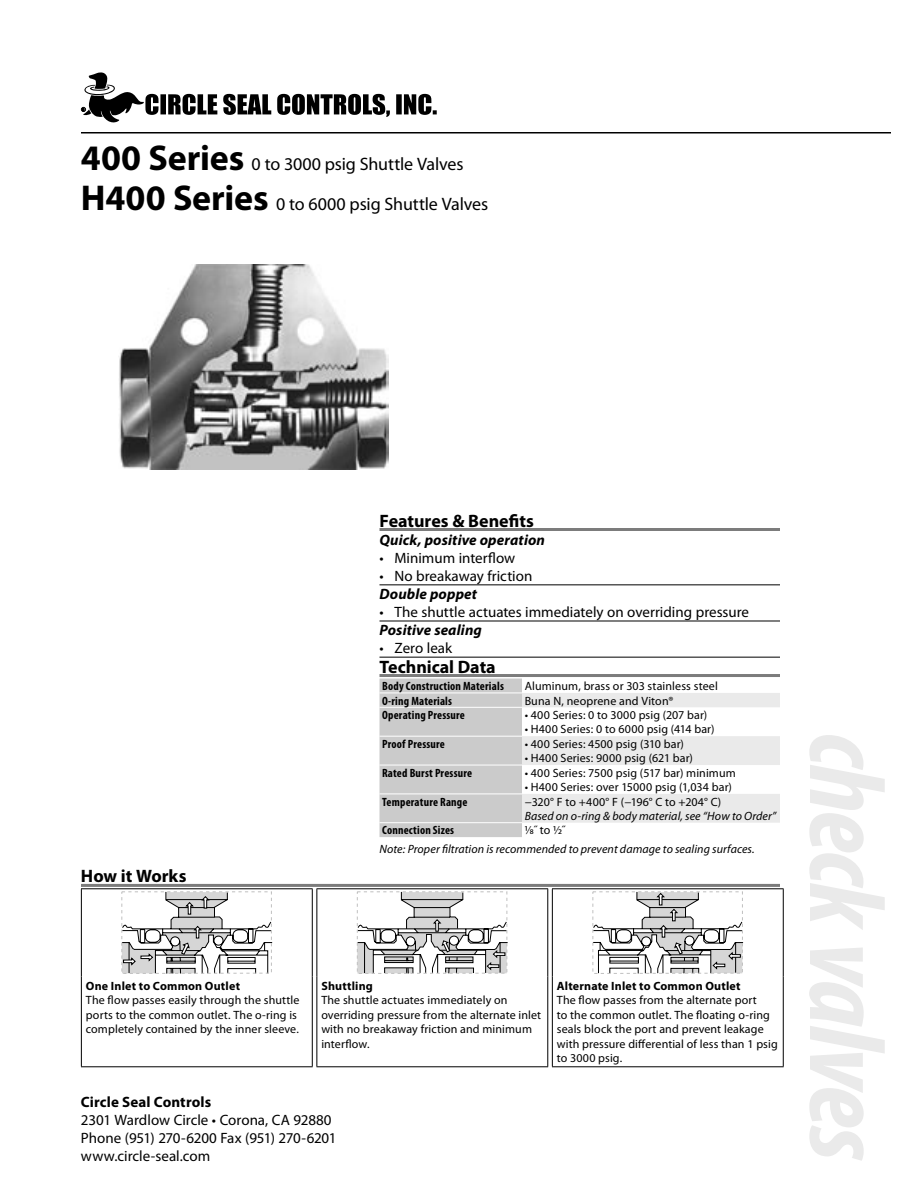
<style>
.page{position:relative;width:918px;height:1188px;background:#fff}
.page>*{position:absolute;margin:0;border:0;box-sizing:border-box;transform-origin:0 0}
.Title_page_tab{font:italic 700 condensed 108px "Myriad Pro";letter-spacing:-.01em;color:#eaeaea}
.Product_Header{font:18px "Myriad Pro";letter-spacing:-.01em;color:#000}
.Subhead_1{font:700 18px "Myriad Pro";color:#000}
.Address{font:15px "Myriad Pro";letter-spacing:-.005em;color:#000}
.Benefits_text_2{font:15px "Myriad Pro";color:#000}
.Features_text{font:italic 700 15px "Myriad Pro";letter-spacing:.01em;color:#000}
.Address-2{font:700 15px "Myriad Pro";letter-spacing:.005em;color:#000}
.Benefits_text_1{font:15px "Myriad Pro";color:#000}
.Table_Text{font:12px/14.4px "Myriad Pro";letter-spacing:.01em;color:#000}
.Table_Header{font:700 condensed 12px "Myriad Pro";letter-spacing:.015em;color:#000}
.t1{font:italic 12px "Myriad Pro";letter-spacing:.01em;color:#000}
.Table_Text-2{font:700 12px "Myriad Pro";letter-spacing:.015em;color:#000}
.s1{font-weight:700;font-size:36px}
.s2{font-weight:700}
</style>
<div class="page">
<hr style="left:81px;top:132px;width:810px;height:2px;background:#000">
<hr style="left:81px;top:884px;width:699px;height:3px;background:#7c7c7c">
<hr style="left:81px;top:888px;width:232px;height:1px;background:#000">
<hr style="left:81px;top:889px;width:1px;height:87px;background:#000">
<hr style="left:81px;top:976px;width:1px;height:90px;background:#000">
<hr style="left:81px;top:1066px;width:232px;height:1px;background:#000">
<hr style="left:312px;top:889px;width:1px;height:87px;background:#000">
<hr style="left:316px;top:888px;width:232px;height:1px;background:#000">
<hr style="left:316px;top:889px;width:1px;height:87px;background:#000">
<hr style="left:547px;top:889px;width:1px;height:87px;background:#000">
<hr style="left:552px;top:888px;width:232px;height:1px;background:#000">
<hr style="left:552px;top:889px;width:1px;height:87px;background:#000">
<hr style="left:783px;top:889px;width:1px;height:87px;background:#000">
<hr style="left:312px;top:976px;width:1px;height:90px;background:#000">
<hr style="left:316px;top:976px;width:1px;height:90px;background:#000">
<hr style="left:547px;top:976px;width:1px;height:90px;background:#000">
<hr style="left:552px;top:976px;width:1px;height:90px;background:#000">
<hr style="left:783px;top:976px;width:1px;height:90px;background:#000">
<hr style="left:316px;top:1066px;width:232px;height:1px;background:#000">
<hr style="left:552px;top:1066px;width:232px;height:1px;background:#000">
<svg style="left:122px;top:891px;width:150px;height:83px"></svg>
<svg style="left:357px;top:891px;width:151px;height:83px"></svg>
<svg style="left:593px;top:891px;width:150px;height:83px"></svg>
<hr style="left:379px;top:528px;width:401px;height:3px;background:#7c7c7c">
<hr style="left:379px;top:584px;width:401px;height:1px;background:#000">
<hr style="left:379px;top:621px;width:401px;height:1px;background:#000">
<hr style="left:379px;top:657px;width:401px;height:1px;background:#000">
<hr style="left:379px;top:674px;width:401px;height:3px;background:#7c7c7c">
<svg style="left:379px;top:679px;width:401px;height:158px"></svg>
<hr style="left:379px;top:693px;width:143px;height:1px;background:#fff">
<hr style="left:379px;top:707px;width:143px;height:1px;background:#fff">
<hr style="left:379px;top:736px;width:143px;height:1px;background:#fff">
<hr style="left:379px;top:765px;width:143px;height:1px;background:#fff">
<hr style="left:379px;top:794px;width:143px;height:1px;background:#fff">
<hr style="left:379px;top:822px;width:143px;height:1px;background:#fff">
<img style="left:119px;top:265px;width:270px;height:205px">
<div style="left:160px;top:94px;width:6px;height:20px;background:#000"></div>
<svg style="left:168px;top:94px;width:49px;height:21px"></svg>
<svg style="left:223px;top:94px;width:48px;height:21px"></svg>
<svg style="left:277px;top:94px;width:113px;height:23px"></svg>
<div style="left:396px;top:94px;width:6px;height:20px;background:#000"></div>
<svg style="left:404px;top:94px;width:33px;height:21px"></svg>
<svg style="left:81px;top:72px;width:78px;height:51px"></svg>
<p class="Product_Header" style="left:81px;top:154px;width:384px"><span class="s1">400 Series</span> 0 to 3000 psig Shuttle Valves</p>
<p class="Product_Header" style="left:81px;top:194px;width:409px"><span class="s1">H400 Series</span> 0 to 6000 psig Shuttle Valves</p>
<p class="Subhead_1" style="left:81px;top:866px;width:107px">How it Works</p>
<p class="Subhead_1" style="left:379px;top:510px;width:156px">Features &amp; Benefits</p>
<p class="Features_text" style="left:379px;top:531px;width:167px">Quick, positive operation</p>
<p class="Benefits_text_1" style="left:379px;top:549px;width:137px">• Minimum interflow</p>
<p class="Benefits_text_2" style="left:379px;top:568px;width:154px">• No breakaway friction</p>
<p class="Features_text" style="left:379px;top:585px;width:99px">Double poppet</p>
<p class="Benefits_text_2" style="left:379px;top:604px;width:371px">• The shuttle actuates immediately on overriding pressure</p>
<p class="Features_text" style="left:379px;top:622px;width:104px">Positive sealing</p>
<p class="Benefits_text_2" style="left:379px;top:640px;width:74px">• Zero leak</p>
<p class="Subhead_1" style="left:379px;top:656px;width:118px">Technical Data</p>
<p class="Table_Header" style="left:382px;top:680px;width:123px">Body Construction Materials</p>
<p class="Table_Text" style="left:525px;top:679px;width:195px">Aluminum, brass or 303 stainless steel</p>
<p class="Table_Header" style="left:382px;top:694px;width:71px">O-ring Materials</p>
<p class="Table_Text" style="left:525px;top:694px;width:150px">Buna N, neoprene and Viton®</p>
<p class="Table_Header" style="left:382px;top:708px;width:84px">Operating Pressure</p>
<p class="Table_Text" style="left:525px;top:708px;width:184px">• 400 Series: 0 to 3000 psig (207 bar)</p>
<p class="Table_Text" style="left:525px;top:722px;width:191px">• H400 Series: 0 to 6000 psig (414 bar)</p>
<p class="Table_Header" style="left:382px;top:737px;width:64px">Proof Pressure</p>
<p class="Table_Text" style="left:525px;top:737px;width:161px">• 400 Series: 4500 psig (310 bar)</p>
<p class="Table_Text" style="left:525px;top:751px;width:170px">• H400 Series: 9000 psig (621 bar)</p>
<p class="Table_Header" style="left:382px;top:766px;width:91px">Rated Burst Pressure</p>
<p class="Table_Text" style="left:525px;top:766px;width:213px">• 400 Series: 7500 psig (517 bar) minimum</p>
<p class="Table_Text" style="left:525px;top:780px;width:209px">• H400 Series: over 15000 psig (1,034 bar)</p>
<p class="Table_Header" style="left:382px;top:795px;width:87px">Temperature Range</p>
<p class="Table_Text" style="left:525px;top:795px;width:198px">−320° F to +400° F (−196° C to +204° C)</p>
<p class="t1" style="left:525px;top:810px;width:253px">Based on o-ring &amp; body material, see “How to Order”</p>
<p class="Table_Header" style="left:382px;top:824px;width:73px">Connection Sizes</p>
<p class="Table_Text" style="left:525px;top:823px;width:42px">1⁄8˝ to ½˝</p>
<p class="t1" style="left:379px;top:843px;width:377px">Note: Proper filtration is recommended to prevent damage to sealing surfaces.</p>
<p class="Table_Text-2" style="left:86px;top:979px;width:156px">One Inlet to Common Outlet</p>
<p class="Table_Text" style="left:86px;top:993px;width:215px">The flow passes easily through the shuttle ports to the common outlet. The o-ring is completely contained by the inner sleeve.</p>
<p class="Table_Text" style="left:321px;top:979px;width:221px"><span class="s2">Shuttling<br></span>The shuttle actuates immediately on overriding pressure from the alternate inlet with no breakaway friction and minimum interflow.</p>
<p class="Table_Text" style="left:557px;top:979px;width:222px"><span class="s2">Alternate Inlet to Common Outlet<br></span>The flow passes from the alternate port<br>to the common outlet. The floating o-ring seals block the port and prevent leakage with pressure differential of less than 1 psig to 3000 psig.</p>
<p class="Address-2" style="left:81px;top:1093px;width:132px">Circle Seal Controls</p>
<p class="Address" style="left:81px;top:1112px;width:252px">2301 Wardlow Circle • Corona, CA 92880</p>
<p class="Address" style="left:81px;top:1130px;width:257px">Phone (951) 270-6200 Fax (951) 270-6201</p>
<p class="Address" style="left:81px;top:1148px;width:131px">www.circle-seal.com</p>
<p class="Title_page_tab" style="left:903px;top:733px;width:431px;rotate:90deg">check valves</p>
</div>
